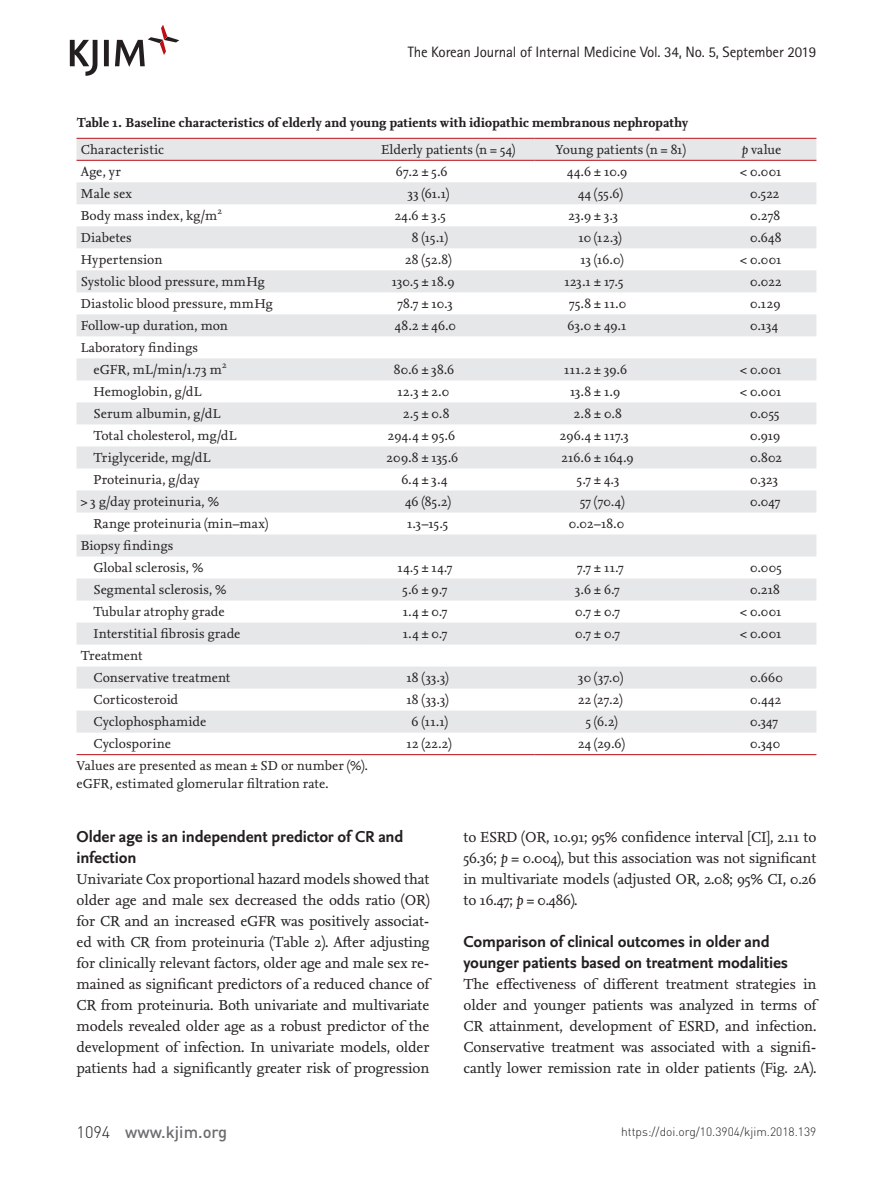
<style>
.page{position:relative;width:893px;height:1191px;background:#fff}
.page>*{position:absolute;margin:0;border:0;box-sizing:border-box;transform-origin:0 0}
.제목2{font:700 16.5px/21px "Nexus Sans";letter-spacing:-.01em;color:#231f20}
.t1{font:500 16.5px "DIN Pro";color:#6c6d70}
.본문첫단락{font:15px/21px "Nexus Serif";letter-spacing:-.01em;color:#231f20;text-align:justify}
.t2{font:15px "Rotis Sans Serif Std";letter-spacing:-.01em;color:#231f20}
.테이블{font:13.5px "Nexus Serif";letter-spacing:.005em;color:#231f20}
.테이블_2단계{font:13.5px "Nexus Serif";letter-spacing:.005em;color:#231f20}
.테이블제목{font:700 13.5px "Nexus Serif";letter-spacing:.005em;color:#231f20}
.테이블_2단계-2{font:13.5px "Nexus Serif";letter-spacing:.025em;color:#231f20}
.t3{font:300 12px "DIN Pro";color:#231f20}
.s1{font-style:italic}
.s2{font-weight:300;color:#231f20}
</style>
<div class="page">
<svg style="left:70px;top:25px;width:109px;height:51px"></svg>
<svg style="left:77px;top:139px;width:739px;height:593px"></svg>
<hr style="left:77px;top:138px;width:285px;height:1px;background:#bb1018">
<hr style="left:362px;top:138px;width:172px;height:1px;background:#bb1018">
<hr style="left:534px;top:138px;width:173px;height:1px;background:#bb1018">
<hr style="left:707px;top:138px;width:109px;height:1px;background:#bb1018">
<hr style="left:77px;top:160px;width:285px;height:1px;background:#bb1018">
<hr style="left:362px;top:160px;width:172px;height:1px;background:#bb1018">
<hr style="left:534px;top:160px;width:173px;height:1px;background:#bb1018">
<hr style="left:707px;top:160px;width:109px;height:1px;background:#bb1018">
<hr style="left:77px;top:754px;width:285px;height:1px;background:#bb1018">
<hr style="left:362px;top:754px;width:172px;height:1px;background:#bb1018">
<hr style="left:534px;top:754px;width:173px;height:1px;background:#bb1018">
<hr style="left:707px;top:754px;width:109px;height:1px;background:#bb1018">
<p class="t2" style="left:408px;top:43px;width:410px">The Korean Journal of Internal Medicine Vol. 34, No. 5, September 2019</p>
<p class="테이블제목" style="left:77px;top:114px;width:613px">Table 1. Baseline characteristics of elderly and young patients with idiopathic membranous nephropathy</p>
<p class="테이블" style="left:81px;top:141px;width:85px">Characteristic</p>
<p class="테이블" style="left:381px;top:141px;width:136px">Elderly patients (n = 54)</p>
<p class="테이블" style="left:556px;top:141px;width:132px">Young patients (n = 81)</p>
<p class="테이블" style="left:742px;top:141px;width:41px"><span class="s1">p</span> value</p>
<p class="테이블" style="left:81px;top:163px;width:42px">Age, yr</p>
<p class="테이블" style="left:396px;top:163px;width:53px">67.2 ± 5.6</p>
<p class="테이블" style="left:567px;top:163px;width:62px">44.6 ± 10.9</p>
<p class="테이블" style="left:740px;top:163px;width:43px">&lt; 0.001</p>
<p class="테이블" style="left:81px;top:185px;width:53px">Male sex</p>
<p class="테이블" style="left:408px;top:185px;width:43px">33 (61.1)</p>
<p class="테이블" style="left:578px;top:185px;width:46px">44 (55.6)</p>
<p class="테이블" style="left:750px;top:185px;width:31px">0.522</p>
<p class="테이블" style="left:81px;top:207px;width:143px">Body mass index, kg/m<sup>2</sup></p>
<p class="테이블" style="left:395px;top:207px;width:52px">24.6 ± 3.5</p>
<p class="테이블" style="left:569px;top:207px;width:51px">23.9 ± 3.3</p>
<p class="테이블" style="left:750px;top:207px;width:32px">0.278</p>
<p class="테이블" style="left:81px;top:229px;width:53px">Diabetes</p>
<p class="테이블" style="left:412px;top:229px;width:37px">8 (15.1)</p>
<p class="테이블" style="left:578px;top:229px;width:45px">10 (12.3)</p>
<p class="테이블" style="left:750px;top:229px;width:33px">0.648</p>
<p class="테이블" style="left:81px;top:251px;width:83px">Hypertension</p>
<p class="테이블" style="left:405px;top:251px;width:48px">28 (52.8)</p>
<p class="테이블" style="left:581px;top:251px;width:45px">13 (16.0)</p>
<p class="테이블" style="left:740px;top:251px;width:43px">&lt; 0.001</p>
<p class="테이블" style="left:81px;top:273px;width:186px">Systolic blood pressure, mmHg</p>
<p class="테이블" style="left:392px;top:273px;width:64px">130.5 ± 18.9</p>
<p class="테이블" style="left:564px;top:273px;width:60px">123.1 ± 17.5</p>
<p class="테이블" style="left:750px;top:273px;width:33px">0.022</p>
<p class="테이블" style="left:81px;top:295px;width:194px">Diastolic blood pressure, mmHg</p>
<p class="테이블" style="left:397px;top:295px;width:57px">78.7 ± 10.3</p>
<p class="테이블" style="left:569px;top:295px;width:58px">75.8 ± 11.0</p>
<p class="테이블" style="left:750px;top:295px;width:32px">0.129</p>
<p class="테이블" style="left:81px;top:317px;width:149px">Follow-up duration, mon</p>
<p class="테이블" style="left:395px;top:317px;width:63px">48.2 ± 46.0</p>
<p class="테이블" style="left:568px;top:317px;width:61px">63.0 ± 49.1</p>
<p class="테이블" style="left:750px;top:317px;width:29px">0.134</p>
<p class="테이블" style="left:81px;top:339px;width:119px">Laboratory findings</p>
<p class="테이블_2단계-2" style="left:94px;top:361px;width:135px">eGFR, mL/min/1.73 m<sup>2</sup></p>
<p class="테이블" style="left:394px;top:361px;width:62px">80.6 ± 38.6</p>
<p class="테이블" style="left:564px;top:361px;width:65px">111.2 ± 39.6</p>
<p class="테이블" style="left:740px;top:361px;width:43px">&lt; 0.001</p>
<p class="테이블_2단계" style="left:94px;top:383px;width:110px">Hemoglobin, g/dL</p>
<p class="테이블" style="left:398px;top:383px;width:53px">12.3 ± 2.0</p>
<p class="테이블" style="left:570px;top:383px;width:52px">13.8 ± 1.9</p>
<p class="테이블" style="left:740px;top:383px;width:43px">&lt; 0.001</p>
<p class="테이블_2단계" style="left:94px;top:405px;width:128px">Serum albumin, g/dL</p>
<p class="테이블" style="left:403px;top:405px;width:48px">2.5 ± 0.8</p>
<p class="테이블" style="left:574px;top:405px;width:49px">2.8 ± 0.8</p>
<p class="테이블" style="left:750px;top:405px;width:31px">0.055</p>
<p class="테이블_2단계" style="left:94px;top:427px;width:145px">Total cholesterol, mg/dL</p>
<p class="테이블" style="left:388px;top:427px;width:69px">294.4 ± 95.6</p>
<p class="테이블" style="left:560px;top:427px;width:71px">296.4 ± 117.3</p>
<p class="테이블" style="left:750px;top:427px;width:32px">0.919</p>
<p class="테이블_2단계" style="left:94px;top:449px;width:119px">Triglyceride, mg/dL</p>
<p class="테이블" style="left:387px;top:449px;width:73px">209.8 ± 135.6</p>
<p class="테이블" style="left:562px;top:449px;width:74px">216.6 ± 164.9</p>
<p class="테이블" style="left:750px;top:449px;width:33px">0.802</p>
<p class="테이블_2단계" style="left:94px;top:471px;width:108px">Proteinuria, g/day</p>
<p class="테이블" style="left:401px;top:471px;width:47px">6.4 ± 3.4</p>
<p class="테이블" style="left:577px;top:471px;width:44px">5.7 ± 4.3</p>
<p class="테이블" style="left:750px;top:471px;width:29px">0.323</p>
<p class="테이블" style="left:81px;top:493px;width:140px">&gt; 3 g/day proteinuria, %</p>
<p class="테이블" style="left:405px;top:493px;width:47px">46 (85.2)</p>
<p class="테이블" style="left:580px;top:493px;width:46px">57 (70.4)</p>
<p class="테이블" style="left:750px;top:493px;width:32px">0.047</p>
<p class="테이블_2단계" style="left:94px;top:515px;width:176px">Range proteinuria (min–max)</p>
<p class="테이블" style="left:407px;top:515px;width:43px">1.3–15.5</p>
<p class="테이블" style="left:569px;top:515px;width:57px">0.02–18.0</p>
<p class="테이블" style="left:81px;top:537px;width:94px">Biopsy findings</p>
<p class="테이블_2단계" style="left:94px;top:559px;width:111px">Global sclerosis, %</p>
<p class="테이블" style="left:397px;top:559px;width:57px">14.5 ± 14.7</p>
<p class="테이블" style="left:577px;top:559px;width:48px">7.7 ± 11.7</p>
<p class="테이블" style="left:750px;top:559px;width:33px">0.005</p>
<p class="테이블_2단계" style="left:94px;top:581px;width:135px">Segmental sclerosis, %</p>
<p class="테이블" style="left:403px;top:581px;width:46px">5.6 ± 9.7</p>
<p class="테이블" style="left:575px;top:581px;width:46px">3.6 ± 6.7</p>
<p class="테이블" style="left:750px;top:581px;width:31px">0.218</p>
<p class="테이블_2단계" style="left:94px;top:603px;width:133px">Tubular atrophy grade</p>
<p class="테이블" style="left:403px;top:603px;width:46px">1.4 ± 0.7</p>
<p class="테이블" style="left:575px;top:603px;width:46px">0.7 ± 0.7</p>
<p class="테이블" style="left:740px;top:603px;width:43px">&lt; 0.001</p>
<p class="테이블_2단계" style="left:94px;top:625px;width:148px">Interstitial fibrosis grade</p>
<p class="테이블" style="left:403px;top:625px;width:46px">1.4 ± 0.7</p>
<p class="테이블" style="left:575px;top:625px;width:46px">0.7 ± 0.7</p>
<p class="테이블" style="left:740px;top:625px;width:43px">&lt; 0.001</p>
<p class="테이블" style="left:81px;top:647px;width:63px">Treatment</p>
<p class="테이블_2단계" style="left:94px;top:669px;width:138px">Conservative treatment</p>
<p class="테이블" style="left:406px;top:669px;width:43px">18 (33.3)</p>
<p class="테이블" style="left:578px;top:669px;width:46px">30 (37.0)</p>
<p class="테이블" style="left:750px;top:669px;width:34px">0.660</p>
<p class="테이블_2단계" style="left:94px;top:691px;width:86px">Corticosteroid</p>
<p class="테이블" style="left:406px;top:691px;width:43px">18 (33.3)</p>
<p class="테이블" style="left:578px;top:691px;width:46px">22 (27.2)</p>
<p class="테이블" style="left:750px;top:691px;width:33px">0.442</p>
<p class="테이블_2단계" style="left:94px;top:713px;width:114px">Cyclophosphamide</p>
<p class="테이블" style="left:412px;top:713px;width:38px">6 (11.1)</p>
<p class="테이블" style="left:586px;top:713px;width:33px">5 (6.2)</p>
<p class="테이블" style="left:750px;top:713px;width:30px">0.347</p>
<p class="테이블_2단계" style="left:94px;top:735px;width:79px">Cyclosporine</p>
<p class="테이블" style="left:406px;top:735px;width:47px">12 (22.2)</p>
<p class="테이블" style="left:578px;top:735px;width:48px">24 (29.6)</p>
<p class="테이블" style="left:750px;top:735px;width:32px">0.340</p>
<p class="테이블" style="left:77px;top:757px;width:293px">Values are presented as mean ± SD or number (%).</p>
<p class="테이블" style="left:77px;top:775px;width:253px">eGFR, estimated glomerular filtration rate.</p>
<p class="제목2" style="left:77px;top:825px;width:328px">Older age is an independent predictor of CR and infection</p>
<p class="본문첫단락" style="left:77px;top:868px;width:354px">Univariate Cox proportional hazard models showed that older age and male sex decreased the odds ratio (OR) for CR and an increased eGFR was positively associat&shy;ed with CR from proteinuria (Table 2). After adjusting for clinically relevant factors, older age and male sex re&shy;mained as significant predictors of a reduced chance of CR from proteinuria. Both univariate and multivariate models revealed older age as a robust predictor of the development of infection. In univariate models, older patients had a significantly greater risk of progression</p>
<p class="본문첫단락" style="left:463px;top:826px;width:354px">to ESRD (OR, 10.91; 95% confidence interval [CI], 2.11 to 56.36; <span class="s1">p</span> = 0.004), but this association was not significant in multivariate models (adjusted OR, 2.08; 95% CI, 0.26 to 16.47; <span class="s1">p</span> = 0.486).</p>
<p class="제목2" style="left:463px;top:930px;width:326px">Comparison of clinical outcomes in older and younger patients based on treatment modalities</p>
<p class="본문첫단락" style="left:463px;top:973px;width:354px">The effectiveness of different treatment strategies in older and younger patients was analyzed in terms of CR attainment, development of ESRD, and infection.<br>Conservative treatment was associated with a signifi&shy;cantly lower remission rate in older patients (Fig. 2A).</p>
<p class="t1" style="left:77px;top:1120px;width:152px"><span class="s2">1094</span> www.kjim.org</p>
<p class="t3" style="left:621px;top:1123px;width:197px">https://doi.org/10.3904/kjim.2018.139</p>
</div>
